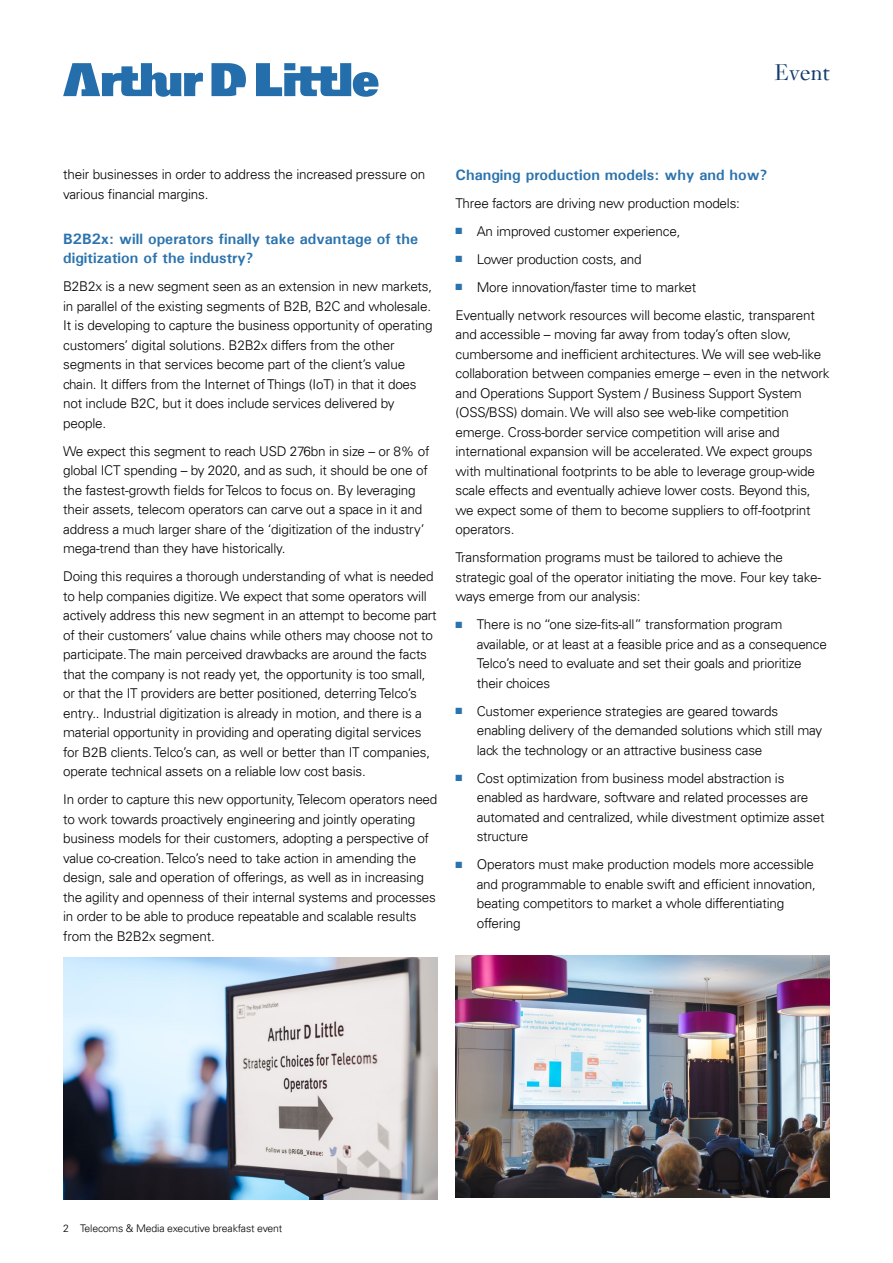
<style>
.page{position:relative;width:893px;height:1263px;background:#fff}
.page>*{position:absolute;margin:0;border:0;box-sizing:border-box;transform-origin:0 0}
.t1{font:24px "Janson";letter-spacing:-.005em;color:#153c6f}
.t2{font:700 15px/19.5px "Univers";color:#2b73ae}
.t3{font:300 13.5px/19.5px "Univers LT";letter-spacing:-.015em;color:#000}
.t4{font:300 10.5px "Univers LT";letter-spacing:-.015em;color:#000}
.s1{color:#2b73ae}
</style>
<div class="page">
<svg style="left:63px;top:63px;width:315px;height:34px"></svg>
<img style="left:63px;top:957px;width:374px;height:243px">
<img style="left:455px;top:956px;width:375px;height:242px">
<h1 class="t1" style="left:774px;top:58px;width:57px">Event</h1>
<p class="t3" style="left:63px;top:165px;width:364px">their businesses in order to address the increased pressure on various financial margins.</p>
<p class="t2" style="left:63px;top:229px;width:356px">B2B2x: will operators finally take advantage of the digitization of the industry?</p>
<p class="t3" style="left:63px;top:277px;width:371px">B2B2x is a new segment seen as an extension in new markets, in parallel of the existing segments of B2B, B2C and wholesale.<br>It is developing to capture the business opportunity of operating customers’ digital solutions. B2B2x differs from the other segments in that services become part of the client’s value chain. It differs from the Internet of Things (IoT) in that it does not include B2C, but it does include services delivered by people.</p>
<p class="t3" style="left:63px;top:441px;width:368px">We expect this segment to reach USD 276bn in size – or 8% of global ICT spending – by 2020, and as such, it should be one of the fastest-growth fields for Telcos to focus on. By leveraging their assets, telecom operators can carve out a space in it and address a much larger share of the ‘digitization of the industry’ mega-trend than they have historically.</p>
<p class="t3" style="left:63px;top:567px;width:375px">Doing this requires a thorough understanding of what is needed to help companies digitize. We expect that some operators will actively address this new segment in an attempt to become part of their customers’ value chains while others may choose not to participate. The main perceived drawbacks are around the facts that the company is not ready yet, the opportunity is too small, or that the IT providers are better positioned, deterring Telco’s entry.. Industrial digitization is already in motion, and there is a material opportunity in providing and operating digital services for B2B clients. Telco’s can, as well or better than IT companies, operate technical assets on a reliable low cost basis.</p>
<p class="t3" style="left:63px;top:790px;width:376px">In order to capture this new opportunity, Telecom operators need to work towards proactively engineering and jointly operating business models for their customers, adopting a perspective of value co-creation. Telco’s need to take action in amending the design, sale and operation of offerings, as well as in increasing the agility and openness of their internal systems and processes in order to be able to produce repeatable and scalable results from the B2B2x segment.</p>
<p class="t2" style="left:455px;top:165px;width:314px">Changing production models: why and how?</p>
<p class="t3" style="left:455px;top:193px;width:286px">Three factors are driving new production models:</p>
<p class="t3" style="left:455px;top:221px;width:227px"><span class="s1">■</span> An improved customer experience,</p>
<p class="t3" style="left:455px;top:249px;width:188px"><span class="s1">■</span> Lower production costs, and</p>
<p class="t3" style="left:455px;top:273px;width:361px;line-height:28px"><span class="s1">■</span> More innovation/faster time to market<br>Eventually network resources will become elastic, transparent</p>
<p class="t3" style="left:455px;top:325px;width:375px">and accessible – moving far away from today’s often slow, cumbersome and inefficient architectures. We will see web-like collaboration between companies emerge – even in the network and Operations Support System / Business Support System (OSS/BSS) domain. We will also see web-like competition emerge. Cross-border service competition will arise and international expansion will be accelerated. We expect groups with multinational footprints to be able to leverage group-wide scale effects and eventually achieve lower costs. Beyond this, we expect some of them to become suppliers to off-footprint operators.</p>
<p class="t3" style="left:455px;top:548px;width:367px">Transformation programs must be tailored to achieve the strategic goal of the operator initiating the move. Four key take&shy;ways emerge from our analysis:</p>
<p class="t3" style="left:477px;top:615px;width:352px;text-indent:-21px"><span class="s1">■</span> There is no “one size-fits-all” transformation program available, or at least at a feasible price and as a consequence Telco’s need to evaluate and set their goals and prioritize their choices</p>
<p class="t3" style="left:477px;top:701px;width:347px;text-indent:-21px"><span class="s1">■</span> Customer experience strategies are geared towards enabling delivery of the demanded solutions which still may lack the technology or an attractive business case</p>
<p class="t3" style="left:477px;top:768px;width:349px;text-indent:-21px"><span class="s1">■</span> Cost optimization from business model abstraction is enabled as hardware, software and related processes are automated and centralized, while divestment optimize asset structure</p>
<p class="t3" style="left:477px;top:855px;width:341px;text-indent:-21px"><span class="s1">■</span> Operators must make production models more accessible and programmable to enable swift and efficient innovation, beating competitors to market a whole differentiating offering</p>
<p class="t4" style="left:63px;top:1222px;width:221px">2 Telecoms &amp; Media executive breakfast event</p>
</div>
